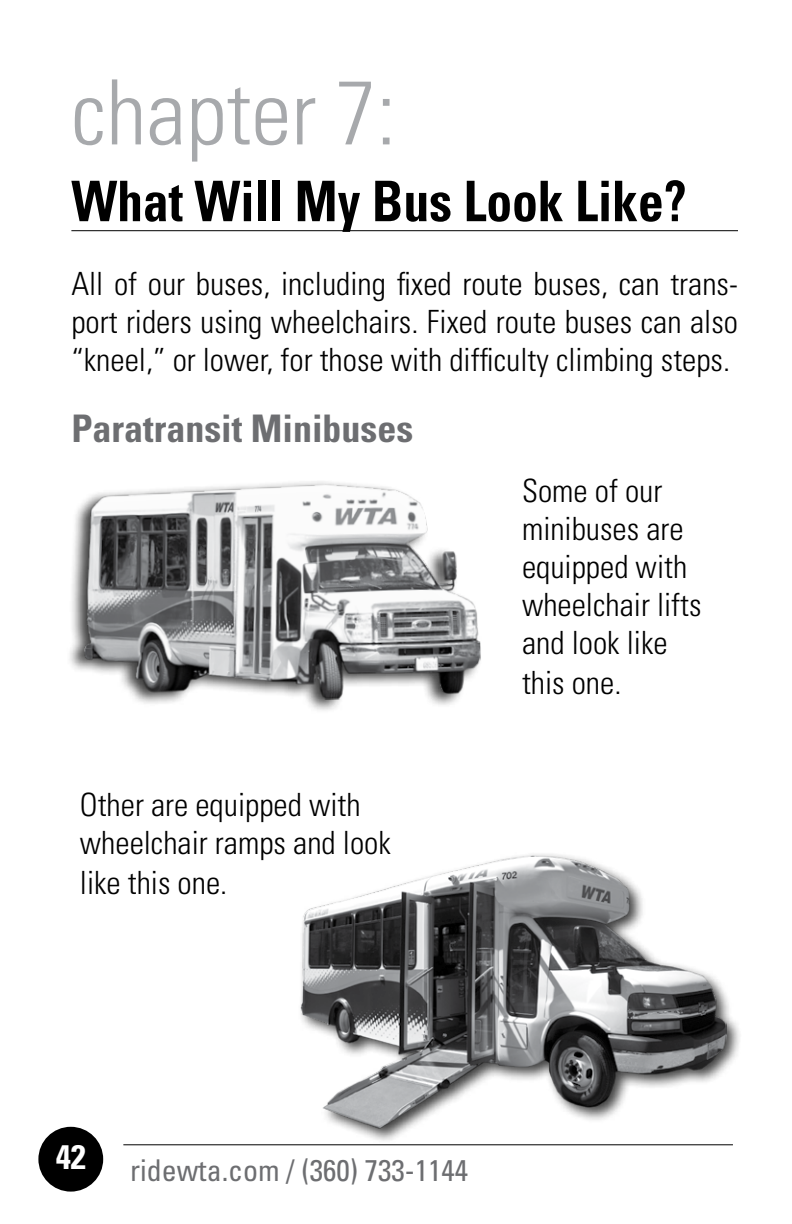
<style>
.page{position:relative;width:792px;height:1224px;background:#fff}
.page>*{position:absolute;margin:0;border:0;box-sizing:border-box;transform-origin:0 0}
.t1{font:300 condensed 90px "Univers LT Std";color:#a7a9ac}
.t2{font:700 condensed 56px "Univers LT Std";color:#000;scale:.92 1}
.t3{font:700 condensed 38px "Univers LT Std";color:#6d6e71}
.t4{font:700 condensed 34px "Univers LT Std";color:#fff}
.t5{font:300 condensed 32px/38.4px "Univers LT Std";color:#000}
.t6{font:condensed 30px "Univers LT Std";color:#6d6e71}
</style>
<div class="page">
<div style="left:38px;top:1127px;width:65px;height:65px;background:#000;border-radius:50%"></div>
<hr style="left:123px;top:1144px;width:610px;height:1px;background:#000">
<hr style="left:71px;top:230px;width:667px;height:1px;background:#000">
<div style="left:66px;top:479px;width:416px;height:235px;background:#000;opacity:.75"></div>
<img style="left:80px;top:481px;width:402px;height:225px">
<div style="left:297px;top:851px;width:445px;height:294px;background:#000;opacity:.75"></div>
<img style="left:300px;top:855px;width:426px;height:274px">
<h1 class="t1" style="left:71px;top:59px;width:326px">chapter 7:</h1>
<h2 class="t2" style="left:71px;top:167px;width:670px">What Will My Bus Look Like?</h2>
<p class="t5" style="left:71px;top:265px;width:668px;text-align:justify">All of our buses, including fixed route buses, can trans&shy;port riders using wheelchairs. Fixed route buses can also “kneel,” or lower, for those with difficulty climbing steps.</p>
<p class="t3" style="left:71px;top:405px;width:343px">Paratransit Minibuses</p>
<p class="t5" style="left:522px;top:472px;width:181px">Some of our minibuses are equipped with wheelchair lifts and look like this one.</p>
<p class="t5" style="left:80px;top:786px;width:312px;line-height:39px">Other are equipped with wheelchair ramps and look like this one.</p>
<p class="t4" style="left:56px;top:1136px;width:32px">42</p>
<p class="t6" style="left:130px;top:1151px;width:340px">ridewta.com / (360) 733-1144</p>
</div>
